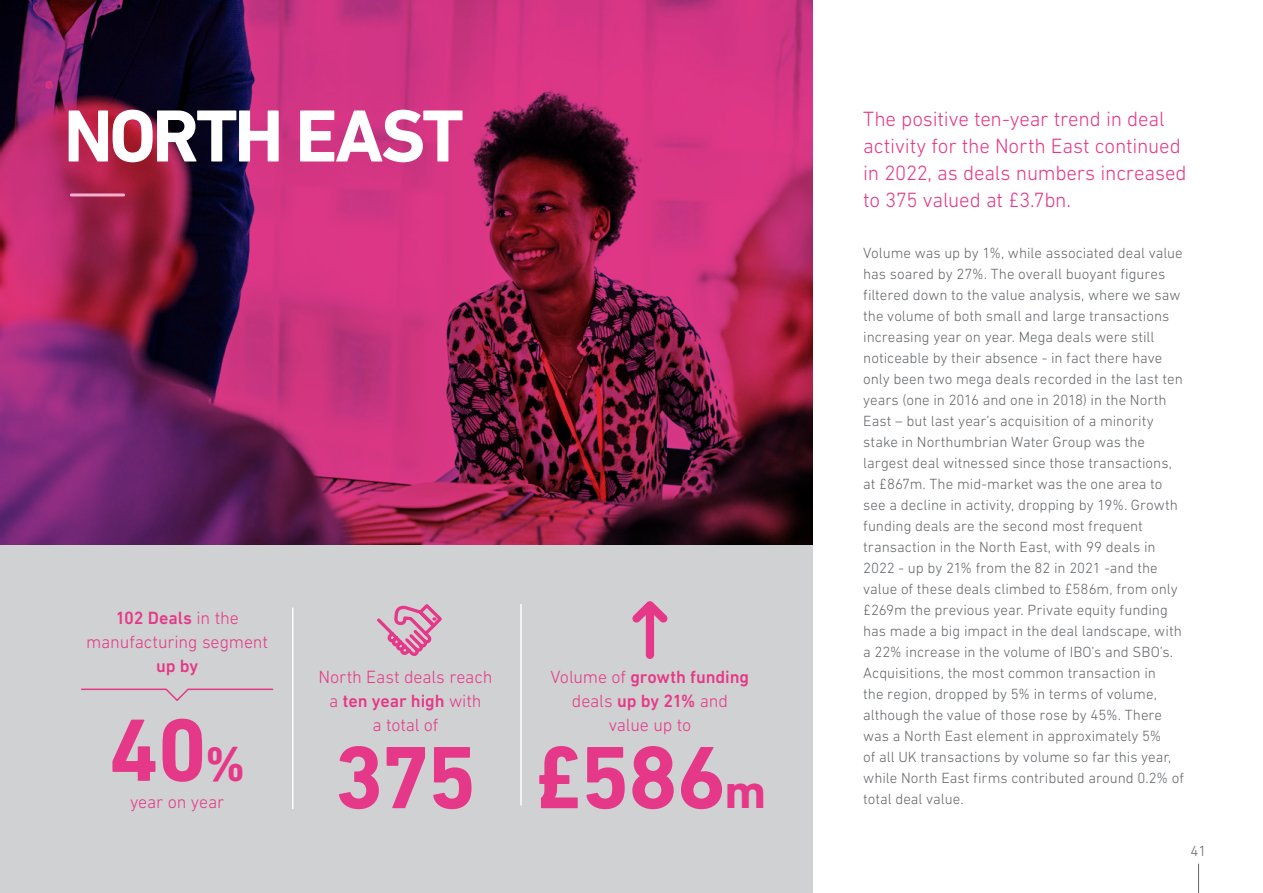
<style>
.page{position:relative;width:1263px;height:893px;background:#fff}
.page>*{position:absolute;margin:0;border:0;box-sizing:border-box;transform-origin:0 0}
.t1{font:700 90px "DIN Next W1 G";letter-spacing:-.025em;color:#e63888}
.t2{font:700 75px "DIN Next W1 G";letter-spacing:-.045em;color:#fff}
.t3{font:300 21px/27px "DIN Next W1 G";letter-spacing:-.01em;color:#e63888}
.t4{font:300 18px/24px "DIN Next W1 G";letter-spacing:-.01em;color:#e63888;text-align:center}
.t5{font:500 18px "DIN Next W1 G";color:#e63888}
.t6{font:300 15px/21px "DIN Next W1 G";color:#63666a}
.s1{font-weight:500}
.s2{font-size:49.5px}
</style>
<div class="page">
<svg style="left:0;top:0;width:812px;height:545px"></svg>
<div style="left:0;top:545px;width:812px;height:348px;background:#d0d1d2"></div>
<hr style="left:71px;top:193px;width:53px;height:3px;background:#f5afcf">
<hr style="left:292px;top:608px;width:1px;height:201px;background:#fff">
<svg style="left:164px;top:688px;width:26px;height:13px"></svg>
<hr style="left:189px;top:689px;width:84px;height:1px;background:#e63888">
<hr style="left:82px;top:689px;width:84px;height:1px;background:#e63888">
<svg style="left:377px;top:604px;width:65px;height:52px"></svg>
<hr style="left:520px;top:604px;width:2px;height:201px;background:#fff">
<svg style="left:632px;top:601px;width:36px;height:58px"></svg>
<svg style="left:1198px;top:864px;width:1px;height:29px"></svg>
<h2 class="t2" style="left:64px;top:92px;width:401px">NORTH EAST</h2>
<p class="t4" style="left:86px;top:605px;width:183px"><span class="s1">102 Deals</span> in the manufacturing segment</p>
<p class="t5" style="left:156px;top:655px;width:44px">up by</p>
<h1 class="t1" style="left:109px;top:698px;width:138px">40<span class="s2">%</span></h1>
<p class="t4" style="left:130px;top:789px;width:96px">year on year</p>
<p class="t4" style="left:318px;top:665px;width:175px">North East deals reach a <span class="s1">ten year high</span> with<br>a total of</p>
<h1 class="t1" style="left:334px;top:725px;width:144px">375</h1>
<p class="t4" style="left:551px;top:665px;width:200px">Volume of <span class="s1">growth funding </span>deals <span class="s1">up by 21%</span> and value up to</p>
<h1 class="t1" style="left:533px;top:725px;width:234px">£586<span class="s2">m</span></h1>
<h3 class="t3" style="left:863px;top:105px;width:325px">The positive ten-year trend in deal activity for the North East continued in 2022, as deals numbers increased to 375 valued at £3.7bn.</h3>
<p class="t6" style="left:863px;top:243px;width:322px">Volume was up by 1%, while associated deal value has soared by 27%. The overall buoyant figures filtered down to the value analysis, where we saw the volume of both small and large transactions increasing year on year. Mega deals were still noticeable by their absence - in fact there have only been two mega deals recorded in the last ten years (one in 2016 and one in 2018) in the North East – but last year’s acquisition of a minority stake in Northumbrian Water Group was the largest deal witnessed since those transactions, at £867m. The mid-market was the one area to see a decline in activity, dropping by 19%. Growth funding deals are the second most frequent transaction in the North East, with 99 deals in 2022 - up by 21% from the 82 in 2021 -and the value of these deals climbed to £586m, from only £269m the previous year. Private equity funding has made a big impact in the deal landscape, with a 22% increase in the volume of IBO’s and SBO’s.<br>Acquisitions, the most common transaction in<br>the region, dropped by 5% in terms of volume, although the value of those rose by 45%. There was a North East element in approximately 5%<br>of all UK transactions by volume so far this year, while North East firms contributed around 0.2% of total deal value.</p>
<p class="t6" style="left:1190px;top:840px;width:17px">41</p>
</div>
